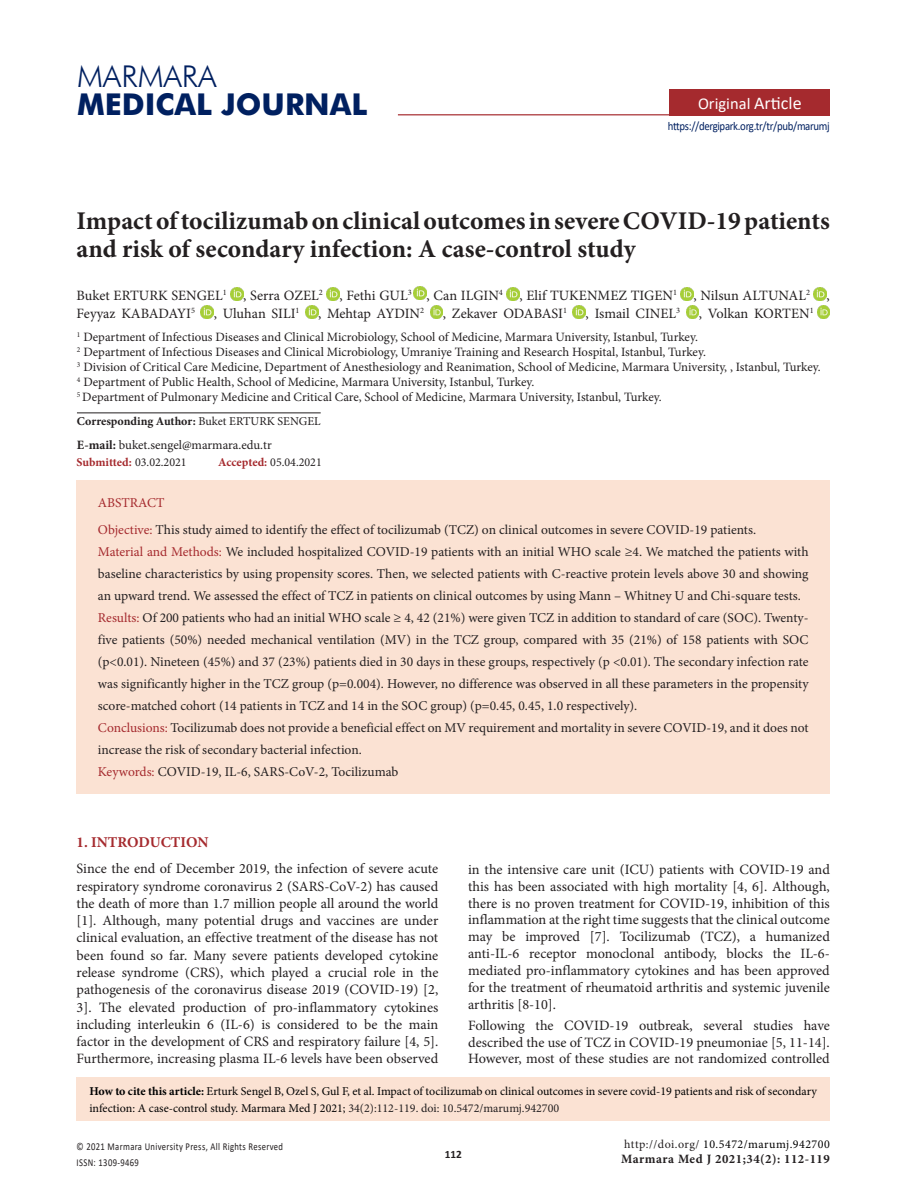
<style>
.page{position:relative;width:915px;height:1191px;background:#fff}
.page>*{position:absolute;margin:0;border:0;box-sizing:border-box;transform-origin:0 0}
.t1{font:700 30px "Futura BT";color:#002060}
.t2{font:300 30px "Futura BT";color:#002060}
.t3{font:700 25.5px/28.5px "Minion Pro";color:#231f20}
.t4{font:16.5px "Calibri";color:#fff}
.t5{font:700 15px "Minion Pro";color:#a52a2e}
.MNormal-TR{font:14.25px/17.2px "Minion Pro";color:#231f20;text-align:justify}
.author{font:14.25px/18px "Minion Pro";color:#231f20}
.AbstractTxtTR{font:13.5px/22px "Minion Pro";color:#231f20;text-align:justify}
.AbstractH{font:13.5px "Minion Pro";color:#a52a2e}
.authorDetay{font:12.75px "Minion Pro";color:#231f20}
.How_to_cite_this_art{font:12.75px "Minion Pro";letter-spacing:-.005em;color:#231f20}
.t6{font:700 12.75px "Minion Pro";letter-spacing:.04em;color:#231f20}
.MNormal-TR-2{font:12px/16.5px "Minion Pro";color:#000}
.t7{font:12px "Calibri";letter-spacing:-.03em;color:#002060;scale:.9 1}
.authorCorresponding{font:700 12px "Minion Pro";color:#231f20}
.MNormal-TR-3{font:12px "Minion Pro";letter-spacing:.04em;color:#000}
.MNormal-TR-4{font:700 12px "Minion Pro";letter-spacing:-.01em;color:#a52a2e}
.MNormal-TR-5{font:12px "Minion Pro";color:#231f20}
.t8{font:700 11.25px "Calibri";color:#231f20}
.t9{font:10.5px/15.8px "Calibri";letter-spacing:.04em;color:#231f20;scale:.82 1}
.s1{font-size:18px}
.s2{font-weight:400}
.s3{font-weight:700}
.s4{font-weight:400;color:#231f20}
.s5{font-weight:700;color:#a52a2e}
.s6{color:#a52a2e}
.s7{color:#231f20}
</style>
<div class="page">
<div style="left:669px;top:89px;width:160px;height:26px;background:#a52a2e"></div>
<hr style="left:398px;top:114px;width:431px;height:1px;background:#a52a2e">
<div style="left:77px;top:480px;width:752px;height:313px;background:#fbe2d3"></div>
<svg style="left:230px;top:287px;width:13px;height:13px"></svg>
<svg style="left:326px;top:287px;width:13px;height:13px"></svg>
<svg style="left:414px;top:287px;width:12px;height:12px"></svg>
<svg style="left:506px;top:287px;width:13px;height:13px"></svg>
<svg style="left:201px;top:305px;width:13px;height:13px"></svg>
<svg style="left:305px;top:305px;width:13px;height:13px"></svg>
<svg style="left:430px;top:305px;width:12px;height:13px"></svg>
<svg style="left:572px;top:305px;width:13px;height:13px"></svg>
<svg style="left:680px;top:287px;width:18px;height:31px"></svg>
<svg style="left:813px;top:287px;width:16px;height:31px"></svg>
<hr style="left:77px;top:412px;width:243px;height:1px;background:#231f20">
<div style="left:77px;top:1077px;width:752px;height:43px;background:#fbe2d3"></div>
<h1 class="t2" style="left:77px;top:58px;width:141px">MARMARA</h1>
<h1 class="t1" style="left:77px;top:86px;width:292px">MEDICAL JOURNAL</h1>
<p class="t4" style="left:697px;top:92px;width:105px">Original <span class="s1">Article</span></p>
<p class="t7" style="left:667px;top:118px;width:181px">https://dergipark.org.tr/tr/pub/marumj</p>
<p class="t3" style="left:77px;top:206px;width:754px">Impact of tocilizumab on clinical outcomes in severe COVID-19 patients and risk of secondary infection: A case-control study</p>
<p class="author" style="left:77px;top:286px;width:754px">Buket ERTURK SENGEL<sup>1</sup> , Serra OZEL<sup>2</sup> , Fethi GUL<sup>3</sup> , Can ILGIN<sup>4</sup> , Elif TUKENMEZ TIGEN<sup>1</sup> , Nilsun ALTUNAL<sup>2</sup> ,<br>Feyyaz KABADAYI<sup>5</sup></p>
<p class="author" style="left:214px;top:304px;width:87px">, Uluhan SILI<sup>1</sup></p>
<p class="author" style="left:318px;top:304px;width:107px">, Mehtap AYDIN<sup>2</sup></p>
<p class="author" style="left:442px;top:304px;width:126px">, Zekaver ODABASI<sup>1</sup></p>
<p class="author" style="left:585px;top:304px;width:96px">, Ismail CINEL<sup>3</sup></p>
<p class="author" style="left:698px;top:304px;width:116px">, Volkan KORTEN<sup>1</sup></p>
<p class="authorDetay" style="left:77px;top:328px;width:622px"><sup>1</sup> Department of Infectious Diseases and Clinical Microbiology, School of Medicine, Marmara University, Istanbul, Turkey.</p>
<p class="authorDetay" style="left:77px;top:343px;width:630px"><sup>2</sup> Department of Infectious Diseases and Clinical Microbiology, Umraniye Training and Research Hospital, Istanbul, Turkey.</p>
<p class="authorDetay" style="left:77px;top:358px;width:745px"><sup>3</sup> Division of Critical Care Medicine, Department of Anesthesiology and Reanimation, School of Medicine, Marmara University, , Istanbul, Turkey.</p>
<p class="authorDetay" style="left:77px;top:373px;width:459px"><sup>4</sup> Department of Public Health, School of Medicine, Marmara University, Istanbul, Turkey.</p>
<p class="authorDetay" style="left:77px;top:388px;width:586px"><sup>5</sup> Department of Pulmonary Medicine and Critical Care, School of Medicine, Marmara University, Istanbul, Turkey.</p>
<p class="authorCorresponding" style="left:77px;top:412px;width:245px">Corresponding Author: <span class="s2">Buket ERTURK SENGEL</span></p>
<p class="How_to_cite_this_art" style="left:77px;top:436px;width:196px"><span class="s3">E-mail:</span> buket.sengel@marmara.edu.tr</p>
<p class="MNormal-TR-4" style="left:77px;top:454px;width:112px">Submitted: <span class="s4">03.02.2021</span></p>
<p class="MNormal-TR-5" style="left:218px;top:454px;width:105px"><span class="s5">Accepted:</span> 05.04.2021</p>
<p class="AbstractH" style="left:98px;top:494px;width:68px">ABSTRACT</p>
<p class="AbstractTxtTR" style="left:98px;top:518px;width:659px"><span class="s6">Objective:</span> This study aimed to identify the effect of tocilizumab (TCZ) on clinical outcomes in severe COVID-19 patients.</p>
<p class="AbstractTxtTR" style="left:98px;top:540px;width:712px"><span class="s6">Material and Methods:</span> We included hospitalized COVID-19 patients with an initial WHO scale ≥4. We matched the patients with baseline characteristics by using propensity scores. Then, we selected patients with C-reactive protein levels above 30 and showing an upward trend. We assessed the effect of TCZ in patients on clinical outcomes by using Mann – Whitney U and Chi-square tests.</p>
<p class="AbstractTxtTR" style="left:98px;top:606px;width:712px"><span class="s6">Results:</span> Of 200 patients who had an initial WHO scale ≥ 4, 42 (21%) were given TCZ in addition to standard of care (SOC). Twenty&shy;five patients (50%) needed mechanical ventilation (MV) in the TCZ group, compared with 35 (21%) of 158 patients with SOC (p&lt;0.01). Nineteen (45%) and 37 (23%) patients died in 30 days in these groups, respectively (p &lt;0.01). The secondary infection rate was significantly higher in the TCZ group (p=0.004). However, no difference was observed in all these parameters in the propensity score-matched cohort (14 patients in TCZ and 14 in the SOC group) (p=0.45, 0.45, 1.0 respectively).</p>
<p class="AbstractTxtTR" style="left:98px;top:717px;width:712px"><span class="s6">Conclusions:</span> Tocilizumab does not provide a beneficial effect on MV requirement and mortality in severe COVID-19, and it does not increase the risk of secondary bacterial infection.</p>
<p class="AbstractTxtTR" style="left:98px;top:761px;width:302px"><span class="s6">Keywords:</span> COVID-19, IL-6, SARS-CoV-2, Tocilizumab</p>
<p class="t5" style="left:77px;top:832px;width:133px">1. INTRODUCTION</p>
<p class="MNormal-TR" style="left:77px;top:860px;width:363px">Since the end of December 2019, the infection of severe acute respiratory syndrome coronavirus 2 (SARS-CoV-2) has caused the death of more than 1.7 million people all around the world [1]. Although, many potential drugs and vaccines are under clinical evaluation, an effective treatment of the disease has not been found so far. Many severe patients developed cytokine release syndrome (CRS), which played a crucial role in the pathogenesis of the coronavirus disease 2019 (COVID-19) [2, 3]. The elevated production of pro-inflammatory cytokines including interleukin 6 (IL-6) is considered to be the main factor in the development of CRS and respiratory failure [4, 5].<br>Furthermore, increasing plasma IL-6 levels have been observed</p>
<p class="MNormal-TR" style="left:468px;top:861px;width:363px;line-height:16.8px">in the intensive care unit (ICU) patients with COVID-19 and this has been associated with high mortality [4, 6]. Although, there is no proven treatment for COVID-19, inhibition of this inflammation at the right time suggests that the clinical outcome may be improved [7]. Tocilizumab (TCZ), a humanized anti-IL-6 receptor monoclonal antibody, blocks the IL-6- mediated pro-inflammatory cytokines and has been approved for the treatment of rheumatoid arthritis and systemic juvenile arthritis [8-10].</p>
<p class="MNormal-TR" style="left:468px;top:1016px;width:363px;line-height:16.8px">Following the COVID-19 outbreak, several studies have described the use of TCZ in COVID-19 pneumoniae [5, 11-14].<br>However, most of these studies are not randomized controlled</p>
<p class="MNormal-TR-2" style="left:89px;top:1083px;width:728px"><span class="s3">How to cite this article:</span> Erturk Sengel B, Ozel S, Gul F, et al. Impact of tocilizumab on clinical outcomes in severe covid-19 patients and risk of secondary infection: A case-control study. Marmara Med J 2021; <span class="s7">34(2):112-119. doi: 10.5472/marumj.942700</span></p>
<p class="MNormal-TR-2" style="left:99px;top:1083px;width:719px;text-indent:51px"><span class="s3">this article:</span> Arikan H, Karakurt S. The place of inferior vena cava diameter and proBNP levels in determining th fluid balance of me ical t nsive care patients. Marmara Med J 2021; 34: 112-119, doi: 10.5472/marumj.942700</p>
<p class="t9" style="left:77px;top:1138px;width:253px">© 2021 Marmara University Press, All Rights Reserved<br>ISSN: 1309-9469</p>
<p class="MNormal-TR-3" style="left:624px;top:1136px;width:207px"><span class="s7">http://doi.org/</span> 10.5472/marumj.942700</p>
<p class="t8" style="left:444px;top:1146px;width:19px">112</p>
<p class="t6" style="left:621px;top:1150px;width:210px">Marmara Med J 2021;34(2): 112-119</p>
</div>
